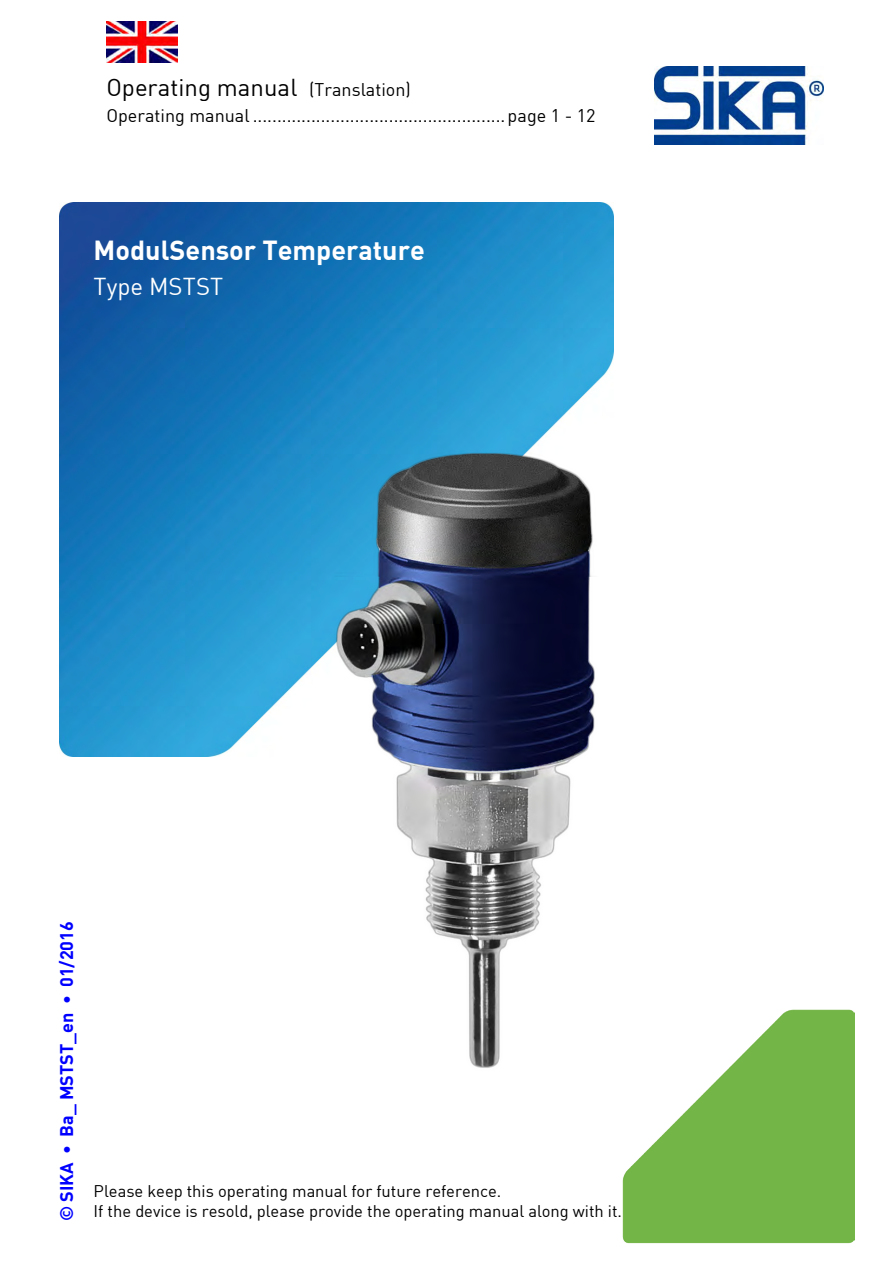
<style>
.page{position:relative;width:893px;height:1264px;background:#fff}
.page>*{position:absolute;margin:0;border:0;box-sizing:border-box;transform-origin:0 0}
.t1{font:700 27px "DIN Offc";color:#fff}
.t2{font:24px "DIN Offc";color:#000}
.t3{font:24px "DIN Offc";color:#fff}
.t4{font:18px "DIN Offc";color:#000}
.t5{font:700 18px "DIN Offc";color:#00f}
.t6{font:16.5px "DIN Offc";color:#000}
.s1{font-size:18px}
.s2{color:#fff}
</style>
<div class="page">
<img style="left:60px;top:203px;width:553px;height:553px">
<img style="left:622px;top:1009px;width:233px;height:234px">
<img style="left:334px;top:348px;width:264px;height:720px">
<img style="left:107px;top:21px;width:70px;height:41px">
<img style="left:655px;top:67px;width:169px;height:77px">
<h2 class="t2" style="left:106px;top:72px;width:306px">Operating manual <span class="s1">(Translation)</span></h2>
<p class="t4" style="left:106px;top:105px;width:491px">Operating manual .................................................... page 1 - 12</p>
<h1 class="t1" style="left:94px;top:232px;width:333px">ModulSensor Temperature</h1>
<h2 class="t3" style="left:94px;top:271px;width:131px">Type MSTST</h2>
<p class="t5" style="left:55px;top:1220px;width:315px;rotate:-90deg">© SIKA • Ba_ MSTST_en • 01/2016 <span class="s2">.</span></p>
<p class="t6" style="left:94px;top:1180px;width:409px">Please keep this operating manual for future reference.</p>
<p class="t6" style="left:94px;top:1200px;width:530px">If the device is resold, please provide the operating manual along with it.</p>
</div>
